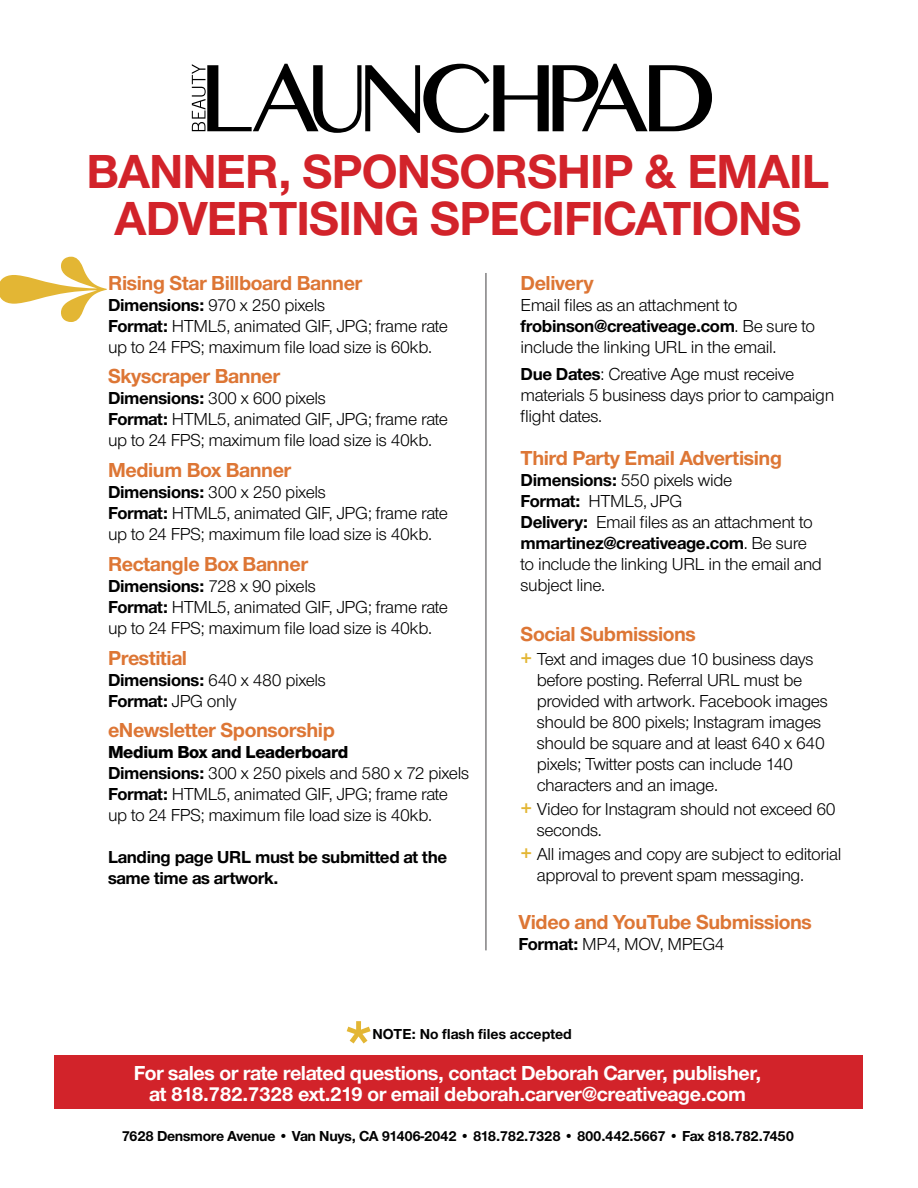
<style>
.page{position:relative;width:918px;height:1188px;background:#fff}
.page>*{position:absolute;margin:0;border:0;box-sizing:border-box;transform-origin:0 0}
.t1{font:700 49.5px/46.8px "Nimbus San Nov T";letter-spacing:-.02em;color:#d2232a;text-align:center}
.t2{font:700 21px "Nimbus San Nov T";letter-spacing:-.02em;color:#dd7635}
.t3{font:700 21px/21px "Nimbus San Nov T";letter-spacing:-.02em;color:#fff;text-align:center}
.t4{font:18px/21px "Nimbus San Nov T";letter-spacing:-.02em;color:#000}
.t5{font:700 18px/21px "Nimbus San Nov T";letter-spacing:-.02em;color:#000}
.t6{font:18px "Nimbus San Nov T Heav";letter-spacing:-.02em;color:#000}
.t7{font:700 15px "Nimbus San Nov T";letter-spacing:-.02em;color:#000}
.t8{font:700 15px "Nimbus San Nov T";color:#000}
.s1{font-weight:700}
.s2{font-weight:700;font-size:21px;color:#e3b634}
</style>
<div class="page">
<div style="left:54px;top:1056px;width:809px;height:53px;background:#d2232a"></div>
<svg style="left:192px;top:64px;width:520px;height:69px"></svg>
<svg style="left:347px;top:1021px;width:24px;height:22px"></svg>
<hr style="left:486px;top:273px;width:1px;height:677px;background:#414042">
<h1 class="t1" style="left:87px;top:147px;width:745px">BANNER, SPONSORSHIP &amp; EMAIL<br>ADVERTISING SPECIFICATIONS</h1>
<p class="t2" style="left:108px;top:270px;width:256px">Rising Star Billboard Banner</p>
<p class="t4" style="left:108px;top:294px;width:342px"><span class="s1">Dimensions:</span> 970 x 250 pixels<br><span class="s1">Format:</span> HTML5, animated GIF, JPG; frame rate up to 24 FPS; maximum file load size is 60kb.</p>
<p class="t2" style="left:108px;top:364px;width:174px">Skyscraper Banner</p>
<p class="t4" style="left:108px;top:388px;width:342px"><span class="s1">Dimensions:</span> 300 x 600 pixels<br><span class="s1">Format:</span> HTML5, animated GIF, JPG; frame rate up to 24 FPS; maximum file load size is 40kb.</p>
<p class="t2" style="left:108px;top:458px;width:185px">Medium Box Banner</p>
<p class="t4" style="left:108px;top:482px;width:342px"><span class="s1">Dimensions:</span> 300 x 250 pixels<br><span class="s1">Format:</span> HTML5, animated GIF, JPG; frame rate up to 24 FPS; maximum file load size is 40kb.</p>
<p class="t2" style="left:108px;top:551px;width:202px">Rectangle Box Banner</p>
<p class="t4" style="left:108px;top:576px;width:342px"><span class="s1">Dimensions:</span> 728 x 90 pixels<br><span class="s1">Format:</span> HTML5, animated GIF, JPG; frame rate up to 24 FPS; maximum file load size is 40kb.</p>
<p class="t2" style="left:108px;top:645px;width:81px">Prestitial</p>
<p class="t4" style="left:108px;top:669px;width:220px"><span class="s1">Dimensions:</span> 640 x 480 pixels<br><span class="s1">Format:</span> JPG only</p>
<p class="t2" style="left:108px;top:718px;width:228px">eNewsletter Sponsorship</p>
<p class="t6" style="left:108px;top:742px;width:242px">Medium Box and Leaderboard</p>
<p class="t4" style="left:108px;top:763px;width:363px"><span class="s1">Dimensions:</span> 300 x 250 pixels and 580 x 72 pixels<br><span class="s1">Format:</span> HTML5, animated GIF, JPG; frame rate up to 24 FPS; maximum file load size is 40kb.</p>
<p class="t5" style="left:108px;top:846px;width:341px">Landing page URL must be submitted at the same time as artwork.</p>
<p class="t2" style="left:521px;top:270px;width:75px">Delivery</p>
<p class="t4" style="left:521px;top:294px;width:296px">Email files as an attachment to <span class="s1">frobinson@creativeage.com</span>. Be sure to include the linking URL in the email.</p>
<p class="t4" style="left:521px;top:364px;width:315px"><span class="s1">Due Dates</span>: Creative Age must receive materials 5 business days prior to campaign flight dates.</p>
<p class="t2" style="left:521px;top:445px;width:263px">Third Party Email Advertising</p>
<p class="t4" style="left:521px;top:470px;width:303px"><span class="s1">Dimensions:</span> 550 pixels wide<br><span class="s1">Format:</span> HTML5, JPG<br><span class="s1">Delivery:</span> Email files as an attachment to <span class="s1">mmartinez@creativeage.com</span>. Be sure to include the linking URL in the email and subject line.</p>
<p class="t2" style="left:521px;top:621px;width:177px">Social Submissions</p>
<p class="t4" style="left:537px;top:649px;width:293px;text-indent:-16px"><span class="s2">+</span> Text and images due 10 business days before posting. Referral URL must be provided with artwork. Facebook images should be 800 pixels; Instagram images should be square and at least 640 x 640 pixels; Twitter posts can include 140 characters and an image.</p>
<p class="t4" style="left:537px;top:799px;width:301px;text-indent:-16px"><span class="s2">+</span> Video for Instagram should not exceed 60 seconds.</p>
<p class="t4" style="left:537px;top:844px;width:306px;text-indent:-16px"><span class="s2">+</span> All images and copy are subject to editorial approval to prevent spam messaging.</p>
<p class="t2" style="left:518px;top:910px;width:295px">Video and YouTube Submissions</p>
<p class="t4" style="left:518px;top:934px;width:208px"><span class="s1">Format:</span> MP4, MOV, MPEG4</p>
<p class="t8" style="left:373px;top:1025px;width:201px">NOTE: No flash files accepted</p>
<p class="t3" style="left:134px;top:1062px;width:629px">For sales or rate related questions, contact Deborah Carver, publisher, at 818.782.7328 ext.219 or email deborah.carver@creativeage.com</p>
<p class="t7" style="left:122px;top:1127px;width:674px">7628 Densmore Avenue • Van Nuys, CA 91406-2042 • 818.782.7328 • 800.442.5667 • Fax 818.782.7450</p>
</div>
